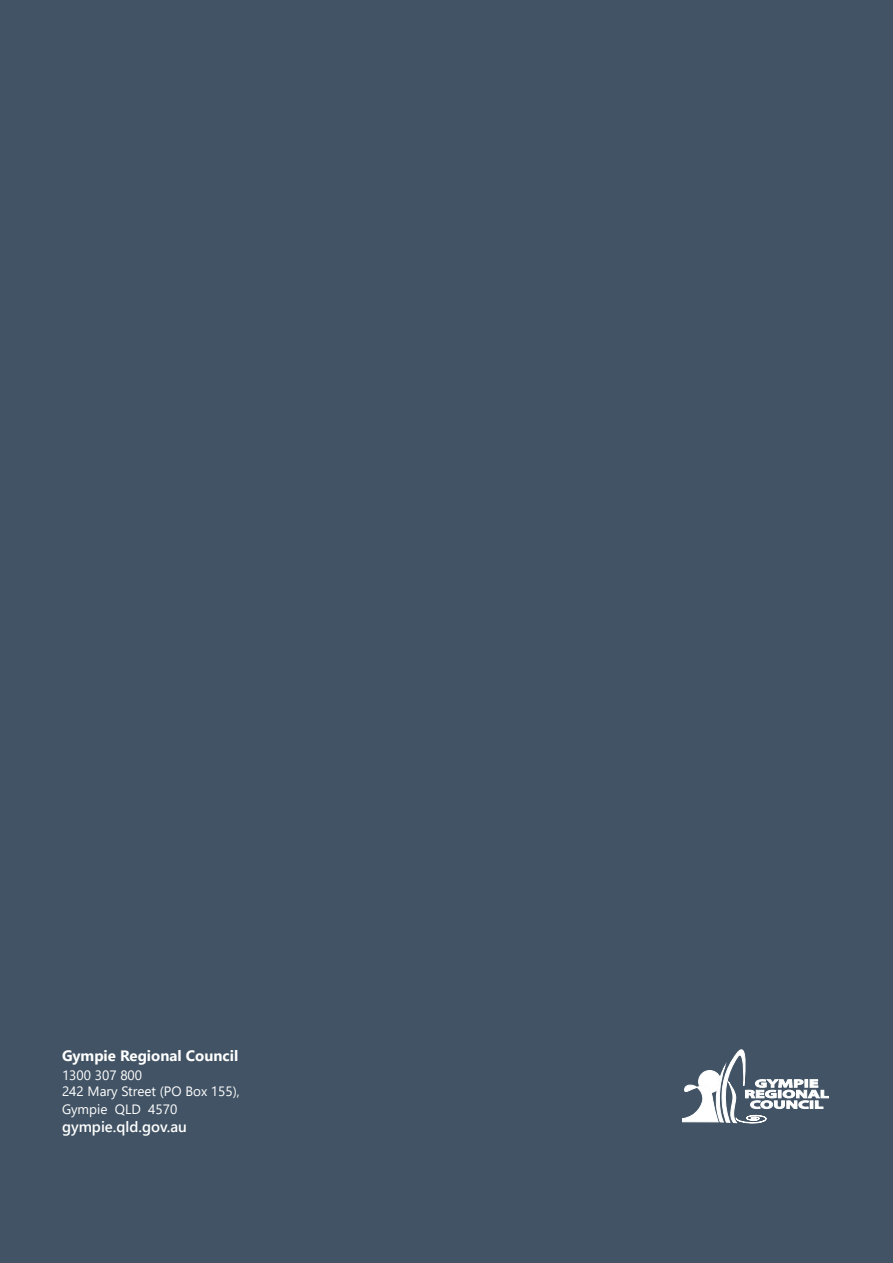
<style>
.page{position:relative;width:893px;height:1263px;background:#415364}
.page>*{position:absolute;margin:0;border:0;box-sizing:border-box;transform-origin:0 0}
.t1{font:700 15px "Segoe UI";color:#fff}
.t2{font:600 15px "Segoe UI";color:#fff}
.t3{font:13.5px/18px "Segoe UI";color:#fff}
</style>
<div class="page">
<svg style="left:682px;top:1049px;width:147px;height:74px"></svg>
<p class="t1" style="left:62px;top:1041px;width:178px">Gympie Regional Council</p>
<p class="t3" style="left:62px;top:1065px;width:82px">1300 307 800</p>
<p class="t3" style="left:62px;top:1081px;width:179px">242 Mary Street (PO Box 155),<br>Gympie QLD 4570</p>
<p class="t2" style="left:62px;top:1113px;width:126px">gympie.qld.gov.au</p>
</div>
